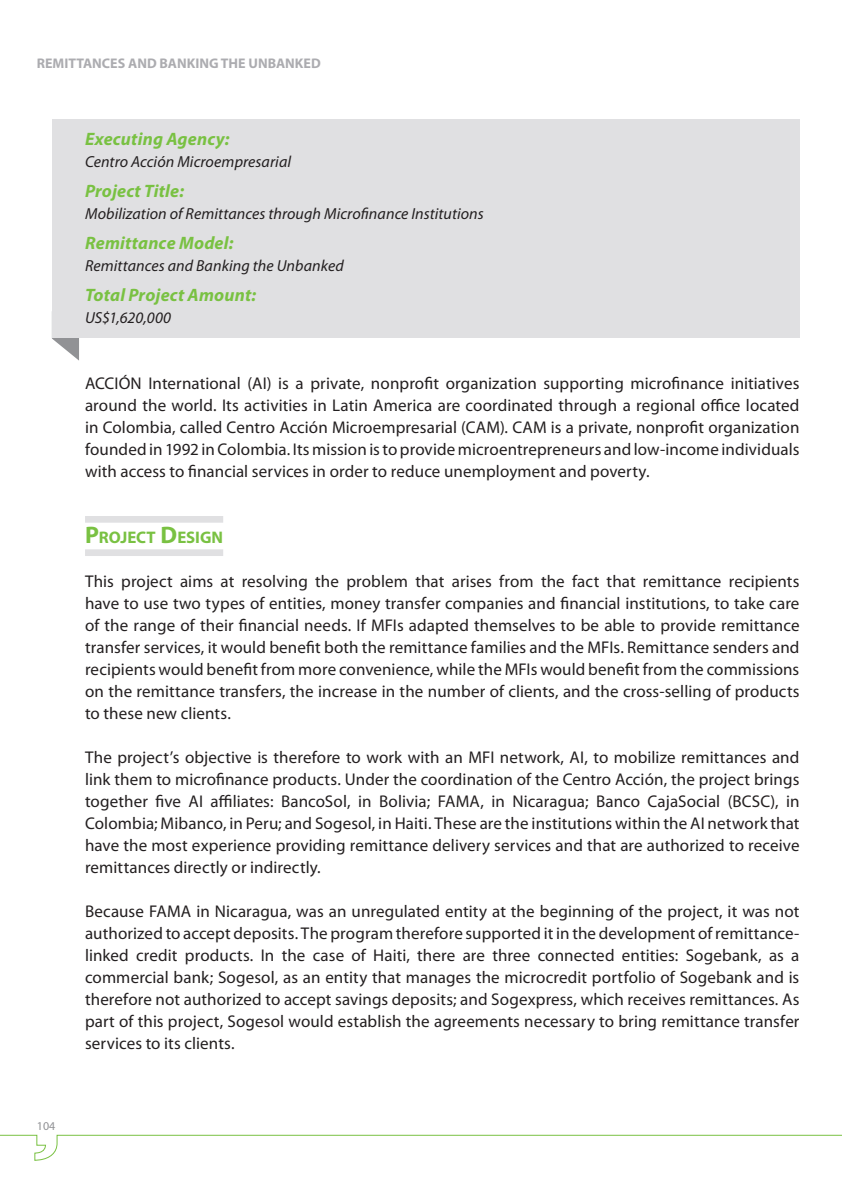
<style>
.page{position:relative;width:842px;height:1191px;background:#fff}
.page>*{position:absolute;margin:0;border:0;box-sizing:border-box;transform-origin:0 0}
.t1{font:italic 700 18px "Myriad Pro";letter-spacing:.01em;color:#79c142}
.t2{font:17px/22px "Myriad Pro";letter-spacing:.005em;color:#231f20;text-align:justify}
.t3{font:700 16.8px "Myriad Pro";color:#79c142}
.t4{font:italic 16px "Myriad Pro";letter-spacing:.005em;color:#231f20}
.t5{font:700 14px "Myriad Pro";color:#acacb0}
.t6{font:12px "Myriad Pro";color:#919295}
.s1{font-size:24px}
</style>
<div class="page">
<svg style="left:0;top:1134px;width:842px;height:27px"></svg>
<svg style="left:52px;top:338px;width:27px;height:22px"></svg>
<div style="left:52px;top:119px;width:747px;height:219px;background:#e0e0e2"></div>
<div style="left:85px;top:516px;width:138px;height:6px;background:#e0e0e2"></div>
<div style="left:85px;top:549px;width:138px;height:7px;background:#e0e0e2"></div>
<p class="t5" style="left:37px;top:54px;width:285px">REMITTANCES AND BANKING THE UNBANKED</p>
<p class="t1" style="left:85px;top:127px;width:146px">Executing Agency:</p>
<p class="t4" style="left:85px;top:152px;width:208px">Centro Acción Microempresarial</p>
<p class="t1" style="left:85px;top:179px;width:100px">Project Title:</p>
<p class="t4" style="left:85px;top:204px;width:400px">Mobilization of Remittances through Microfinance Institutions</p>
<p class="t1" style="left:85px;top:231px;width:150px">Remittance Model:</p>
<p class="t4" style="left:85px;top:256px;width:260px">Remittances and Banking the Unbanked</p>
<p class="t1" style="left:85px;top:283px;width:173px">Total Project Amount:</p>
<p class="t4" style="left:85px;top:308px;width:88px">US$1,620,000</p>
<p class="t2" style="left:85px;top:372px;width:716px">ACCIÓN International (AI) is a private, nonprofit organization supporting microfinance initiatives around the world. Its activities in Latin America are coordinated through a regional office located in Colombia, called Centro Acción Microempresarial (CAM). CAM is a private, nonprofit organization founded in 1992 in Colombia. Its mission is to provide microentrepreneurs and low-income individuals with access to financial services in order to reduce unemployment and poverty.</p>
<p class="t6" style="left:37px;top:1118px;width:20px">104</p>
<p class="t3" style="left:85px;top:526px;width:140px"><span class="s1">P</span>ROJECT <span class="s1">D</span>ESIGN</p>
<p class="t2" style="left:85px;top:570px;width:716px">This project aims at resolving the problem that arises from the fact that remittance recipients have to use two types of entities, money transfer companies and financial institutions, to take care of the range of their financial needs. If MFIs adapted themselves to be able to provide remittance transfer services, it would benefit both the remittance families and the MFIs. Remittance senders and recipients would benefit from more convenience, while the MFIs would benefit from the commissions on the remittance transfers, the increase in the number of clients, and the cross-selling of products to these new clients.</p>
<p class="t2" style="left:85px;top:746px;width:716px">The project’s objective is therefore to work with an MFI network, AI, to mobilize remittances and link them to microfinance products. Under the coordination of the Centro Acción, the project brings together five AI affiliates: BancoSol, in Bolivia; FAMA, in Nicaragua; Banco CajaSocial (BCSC), in Colombia; Mibanco, in Peru; and Sogesol, in Haiti. These are the institutions within the AI network that have the most experience providing remittance delivery services and that are authorized to receive remittances directly or indirectly.</p>
<p class="t2" style="left:85px;top:900px;width:716px">Because FAMA in Nicaragua, was an unregulated entity at the beginning of the project, it was not authorized to accept deposits. The program therefore supported it in the development of remittance&shy;linked credit products. In the case of Haiti, there are three connected entities: Sogebank, as a commercial bank; Sogesol, as an entity that manages the microcredit portfolio of Sogebank and is therefore not authorized to accept savings deposits; and Sogexpress, which receives remittances. As part of this project, Sogesol would establish the agreements necessary to bring remittance transfer services to its clients.</p>
</div>
